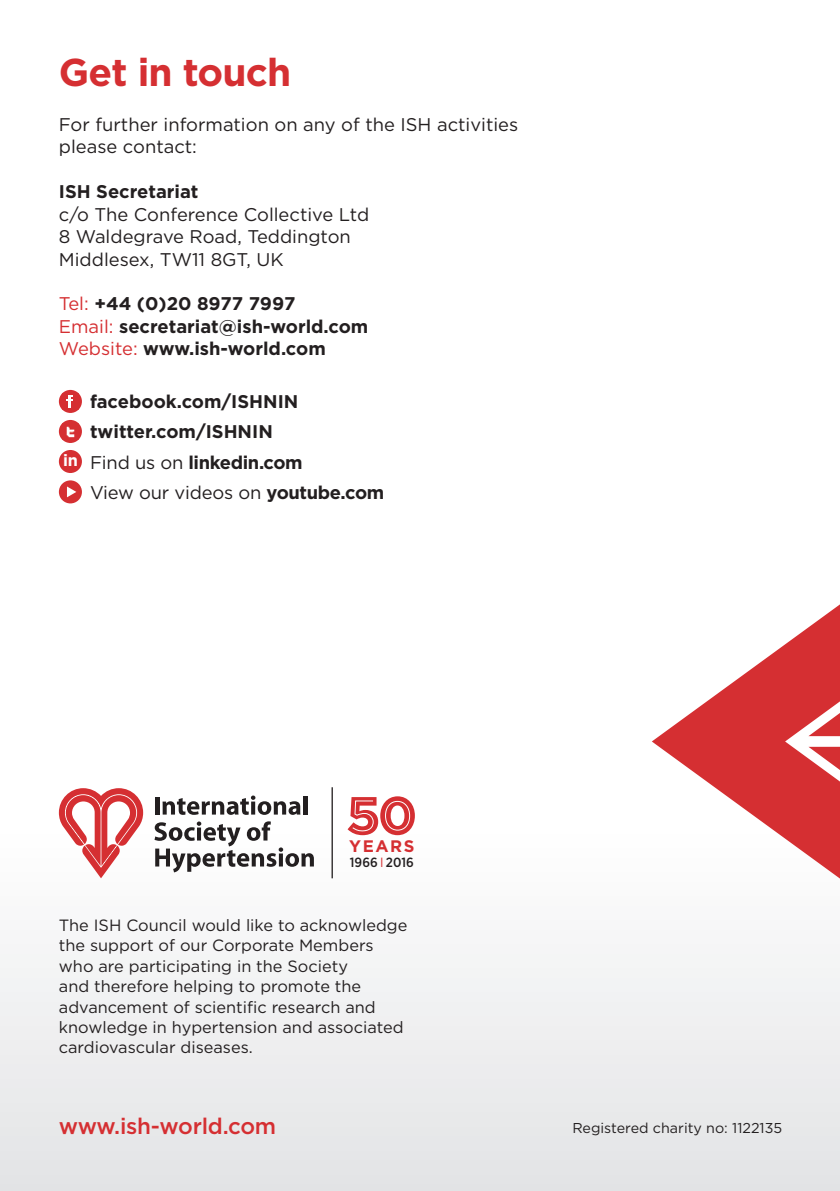
<style>
.page{position:relative;width:840px;height:1191px;background:#fff}
.page>*{position:absolute;margin:0;border:0;box-sizing:border-box;transform-origin:0 0}
.t1{font:700 38.8px "Gotham";letter-spacing:-.02em;color:#d52f32}
.t2{font:500 22.4px "Gotham";letter-spacing:-.01em;color:#d52f32}
.t3{font:700 18.4px/30.6px "Gotham";color:#231f20}
.t4{font:18.4px/22.4px "Gotham";color:#231f20}
.t5{font:700 16.6px "Gotham";letter-spacing:.09em;color:#d52f32}
.t6{font:16.4px/20.4px "Gotham";color:#231f20}
.t7{font:700 16.4px "Gotham";color:#fff}
.t8{font:14.2px "Gotham";color:#231f20}
.t9{font:500 13.4px "Gotham Narrow";letter-spacing:.01em;color:#231f20}
.s1{font-weight:400;color:#d52f32}
.s2{font-weight:400}
</style>
<div class="page">
<div style="left:0;top:0;width:839px;height:1191px;background:linear-gradient(to bottom,#fff,#f0f0f1)"></div>
<svg style="left:651px;top:208px;width:188px;height:983px"></svg>
<svg style="left:59px;top:420px;width:23px;height:23px"></svg>
<img style="left:62px;top:423px;width:17px;height:17px">
<svg style="left:59px;top:390px;width:23px;height:23px"></svg>
<img style="left:62px;top:393px;width:17px;height:17px">
<div style="left:59px;top:450px;width:23px;height:23px;background:#d52f32;border-radius:50%"></div>
<div style="left:59px;top:480px;width:23px;height:23px;background:#d52f32;border-radius:50%"></div>
<svg style="left:67px;top:486px;width:9px;height:11px"></svg>
<svg style="left:59px;top:788px;width:84px;height:90px"></svg>
<hr style="left:155px;top:796px;width:4px;height:18px;background:#231f20">
<svg style="left:162px;top:795px;width:138px;height:20px"></svg>
<hr style="left:303px;top:795px;width:4px;height:19px;background:#231f20">
<svg style="left:154px;top:821px;width:160px;height:51px"></svg>
<hr style="left:331px;top:787px;width:1px;height:91px;background:#231f20">
<svg style="left:347px;top:796px;width:67px;height:39px"></svg>
<h1 class="t1" style="left:59px;top:50px;width:234px">Get in touch</h1>
<p class="t4" style="left:59px;top:113px;width:460px">For further information on any of the ISH activities please contact:</p>
<p class="t3" style="left:59px;top:176px;width:141px">ISH Secretariat</p>
<p class="t4" style="left:59px;top:203px;width:312px">c/o The Conference Collective Ltd<br>8 Waldegrave Road, Teddington<br>Middlesex, TW11 8GT, UK</p>
<p class="t3" style="left:59px;top:292px;width:311px;line-height:22.4px"><span class="s1">Tel:</span> +44 (0)20 8977 7997<br><span class="s1">Email:</span> secretariat@ish-world.com<br><span class="s1">Website:</span> www.ish-world.com</p>
<p class="t7" style="left:63px;top:451px;width:16px">in</p>
<p class="t3" style="left:90px;top:385px;width:295px">facebook.com/ISHNIN twitter.com/ISHNIN<br><span class="s2">Find us on</span> linkedin.com<br><span class="s2">View our videos on</span> youtube.com</p>
<p class="t5" style="left:349px;top:836px;width:67px">YEARS</p>
<p class="t9" style="left:349px;top:853px;width:66px">1966 <span class="s1">I</span> 2016</p>
<p class="t6" style="left:59px;top:914px;width:350px">The ISH Council would like to acknowledge the support of our Corporate Members who are participating in the Society<br>and therefore helping to promote the advancement of scientific research and knowledge in hypertension and associated cardiovascular diseases.</p>
<h2 class="t2" style="left:59px;top:1113px;width:219px">www.ish-world.com</h2>
<p class="t8" style="left:572px;top:1119px;width:211px">Registered charity no: 1122135</p>
</div>
